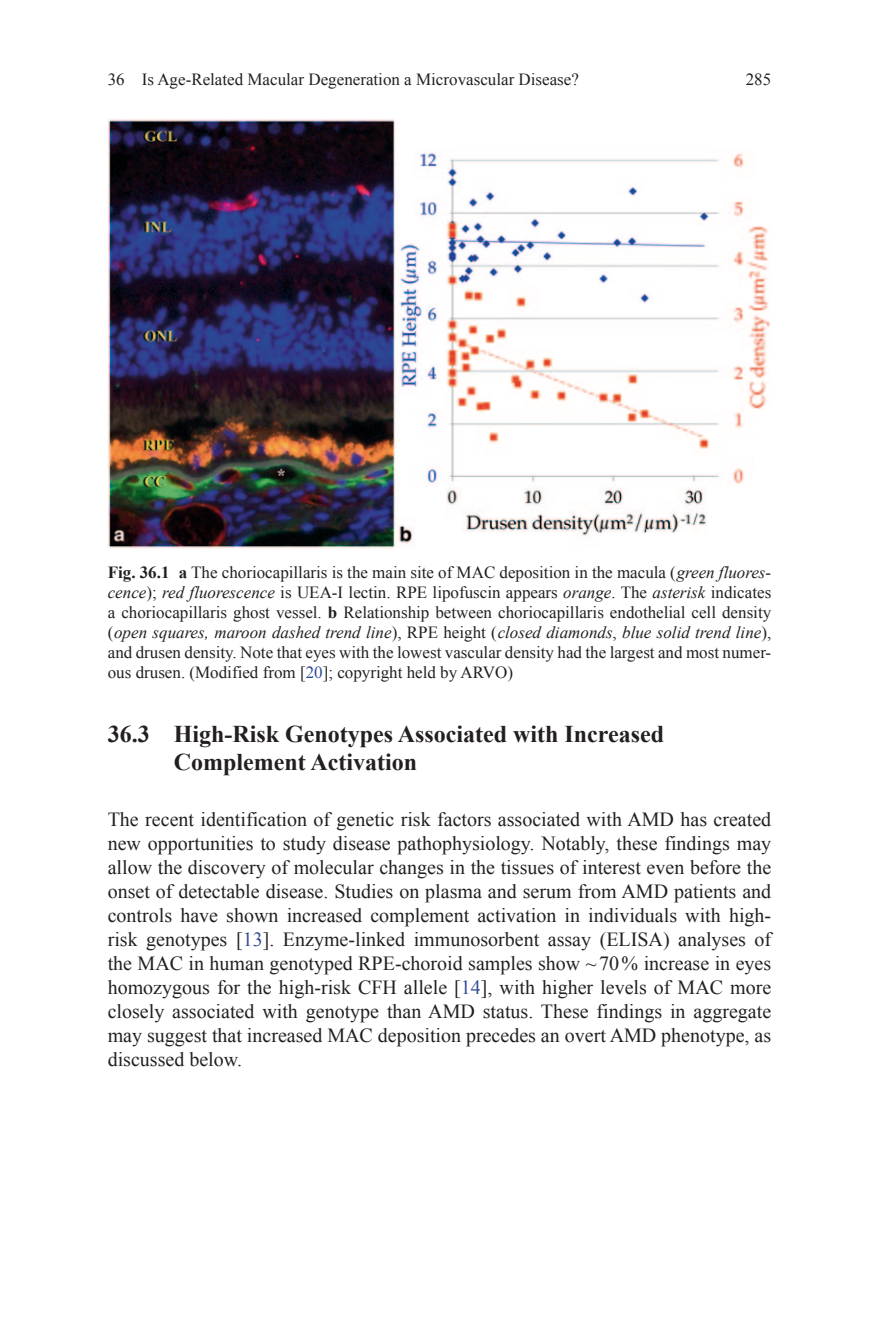
<style>
.page{position:relative;width:879px;height:1333px;background:#fff}
.page>*{position:absolute;margin:0;border:0;box-sizing:border-box;transform-origin:0 0}
.t1{font:700 24px/28px "Times New Roman";color:#231f20}
.t2{font:20px/24px "Times New Roman";color:#231f20;text-align:justify}
.t3{font:17px/20px "Times New Roman";color:#231f20;text-align:justify}
.s1{font-weight:700}
.s2{font-style:italic}
.s3{color:#324a97}
</style>
<div class="page">
<img style="left:108px;top:119px;width:662px;height:430px">
<p class="t3" style="left:108px;top:69px;width:473px">36 Is Age-Related Macular Degeneration a Microvascular Disease?</p>
<p class="t3" style="left:746px;top:69px;width:27px">285</p>
<p class="t3" style="left:108px;top:561px;width:665px"><span class="s1">Fig. 36.1 a</span> The choriocapillaris is the main site of MAC deposition in the macula (<span class="s2">green fluores&shy;cence</span>); <span class="s2">red fluorescence</span> is UEA-I lectin. RPE lipofuscin appears <span class="s2">orange</span>. The <span class="s2">asterisk</span> indicates a choriocapillaris ghost vessel. <span class="s1">b</span> Relationship between choriocapillaris endothelial cell density (<span class="s2">open squares, maroon dashed trend line</span>), RPE height (<span class="s2">closed diamonds</span>, <span class="s2">blue solid trend line</span>), and drusen density. Note that eyes with the lowest vascular density had the largest and most numer&shy;ous drusen. (Modified from [<span class="s3">20</span>]; copyright held by ARVO)</p>
<p class="t1" style="left:174px;top:719px;width:492px;text-indent:-66px">36.3 High-Risk Genotypes Associated with Increased<br>Complement Activation</p>
<p class="t2" style="left:108px;top:807px;width:665px">The recent identification of genetic risk factors associated with AMD has created new opportunities to study disease pathophysiology. Notably, these findings may allow the discovery of molecular changes in the tissues of interest even before the onset of detectable disease. Studies on plasma and serum from AMD patients and controls have shown increased complement activation in individuals with high&shy;risk genotypes [<span class="s3">13</span>]. Enzyme-linked immunosorbent assay (ELISA) analyses of the MAC in human genotyped RPE-choroid samples show ~70% increase in eyes homozygous for the high-risk CFH allele [<span class="s3">14</span>], with higher levels of MAC more closely associated with genotype than AMD status. These findings in aggregate may suggest that increased MAC deposition precedes an overt AMD phenotype, as discussed below.</p>
</div>
